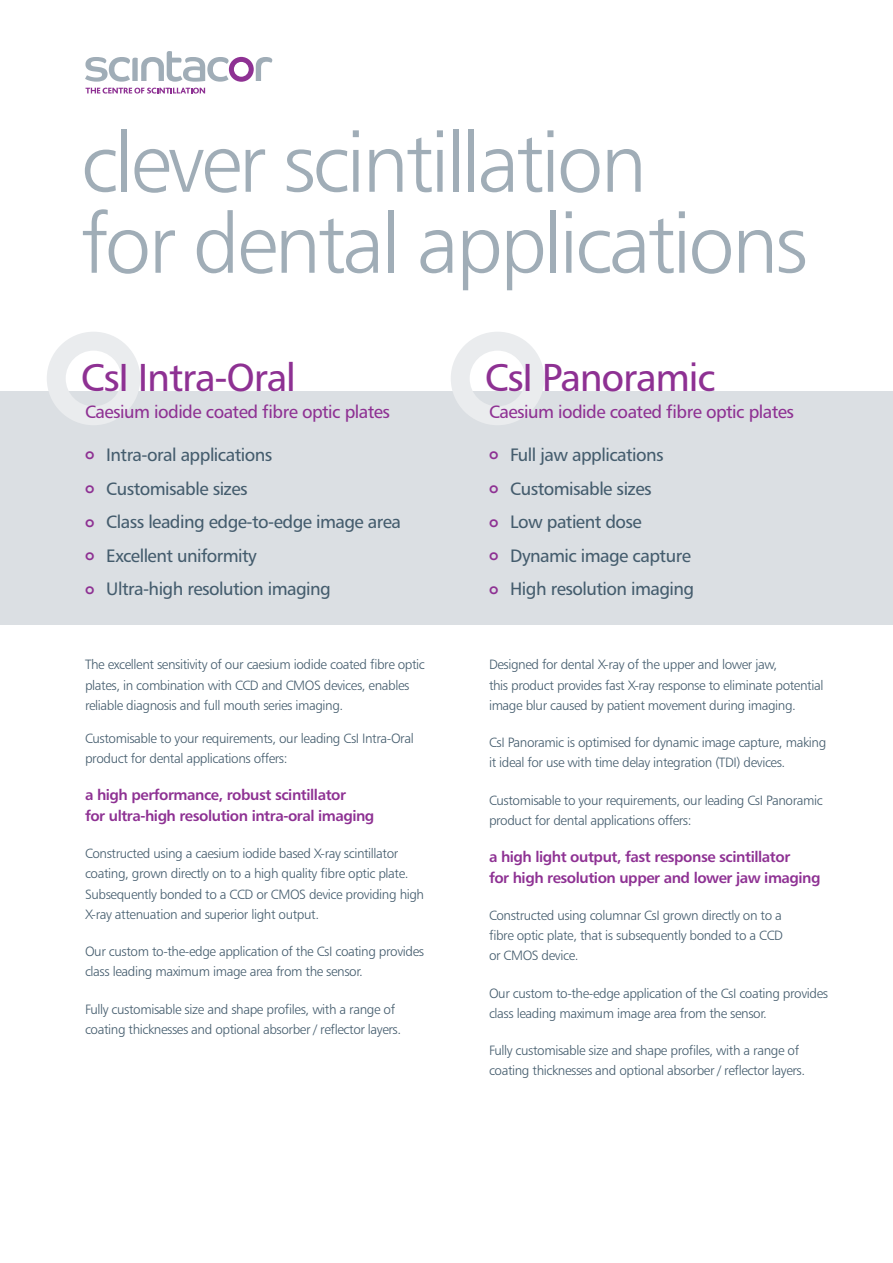
<style>
.page{position:relative;width:893px;height:1263px;background:#fff}
.page>*{position:absolute;margin:0;border:0;box-sizing:border-box;transform-origin:0 0}
.t1{font:84px/81px "Humanist 777 BT Light B";letter-spacing:-.04em;color:#a0adb7}
.t2{font:39px "Humanist 777 BT Roman B";letter-spacing:-.03em;color:#8e3193}
.t3{font:18px/33.5px "Humanist 777 BT Roman B";letter-spacing:-.03em;color:#445c6d}
.t4{font:18px "Humanist 777 BT Roman B";letter-spacing:-.03em;color:#8e3193}
.t5{font:15px/20.2px "Humanist 777 BT Bold B";letter-spacing:-.03em;color:#8e3193}
.t6{font:13.5px/20.2px "Humanist 777 BT Light B";letter-spacing:-.03em;color:#445c6d}
.s1{font-family:"Co Headline";font-size:15px;color:#8e3193}
</style>
<div class="page">
<div style="left:0;top:391px;width:893px;height:234px;background:#dbdfe3"></div>
<svg style="left:86px;top:88px;width:119px;height:6px"></svg>
<svg style="left:85px;top:51px;width:187px;height:31px"></svg>
<svg style="left:47px;top:332px;width:93px;height:93px"></svg>
<svg style="left:451px;top:332px;width:93px;height:93px"></svg>
<h1 class="t1" style="left:81px;top:121px;width:729px">clever scintillation<br>for dental applications</h1>
<h2 class="t2" style="left:81px;top:353px;width:217px">CsI Intra-Oral</h2>
<h3 class="t4" style="left:85px;top:401px;width:307px">Caesium iodide coated fibre optic plates</h3>
<h3 class="t3" style="left:85px;top:438px;width:317px"><span class="s1">o</span> Intra-oral applications<br><span class="s1">o</span> Customisable sizes<br><span class="s1">o</span> Class leading edge-to-edge image area <span class="s1">o</span> Excellent uniformity<br><span class="s1">o</span> Ultra-high resolution imaging</h3>
<p class="t6" style="left:85px;top:654px;width:341px">The excellent sensitivity of our caesium iodide coated fibre optic plates, in combination with CCD and CMOS devices, enables reliable diagnosis and full mouth series imaging.</p>
<p class="t6" style="left:85px;top:728px;width:330px">Customisable to your requirements, our leading CsI Intra-Oral product for dental applications offers:</p>
<p class="t5" style="left:85px;top:785px;width:291px">a high performance, robust scintillator<br>for ultra-high resolution intra-oral imaging</p>
<p class="t6" style="left:85px;top:843px;width:341px">Constructed using a caesium iodide based X-ray scintillator coating, grown directly on to a high quality fibre optic plate.<br>Subsequently bonded to a CCD or CMOS device providing high X-ray attenuation and superior light output.</p>
<p class="t6" style="left:85px;top:941px;width:341px">Our custom to-the-edge application of the CsI coating provides class leading maximum image area from the sensor.</p>
<p class="t6" style="left:85px;top:998px;width:318px">Fully customisable size and shape profiles, with a range of coating thicknesses and optional absorber / reflector layers.</p>
<h2 class="t2" style="left:485px;top:353px;width:232px">CsI Panoramic</h2>
<h3 class="t4" style="left:489px;top:401px;width:307px">Caesium iodide coated fibre optic plates</h3>
<h3 class="t3" style="left:489px;top:438px;width:207px"><span class="s1">o</span> Full jaw applications<br><span class="s1">o</span> Customisable sizes<br><span class="s1">o</span> Low patient dose<br><span class="s1">o</span> Dynamic image capture <span class="s1">o</span> High resolution imaging</h3>
<p class="t6" style="left:489px;top:654px;width:336px">Designed for dental X-ray of the upper and lower jaw,<br>this product provides fast X-ray response to eliminate potential image blur caused by patient movement during imaging.</p>
<p class="t6" style="left:489px;top:732px;width:339px">CsI Panoramic is optimised for dynamic image capture, making it ideal for use with time delay integration (TDI) devices.</p>
<p class="t6" style="left:489px;top:790px;width:335px">Customisable to your requirements, our leading CsI Panoramic product for dental applications offers:</p>
<p class="t5" style="left:489px;top:846px;width:333px">a high light output, fast response scintillator<br>for high resolution upper and lower jaw imaging</p>
<p class="t6" style="left:489px;top:905px;width:296px;text-align:justify">Constructed using columnar CsI grown directly on to a fibre optic plate, that is subsequently bonded to a CCD or CMOS device.</p>
<p class="t6" style="left:489px;top:982px;width:341px">Our custom to-the-edge application of the CsI coating provides class leading maximum image area from the sensor.</p>
<p class="t6" style="left:489px;top:1040px;width:318px">Fully customisable size and shape profiles, with a range of coating thicknesses and optional absorber / reflector layers.</p>
</div>
